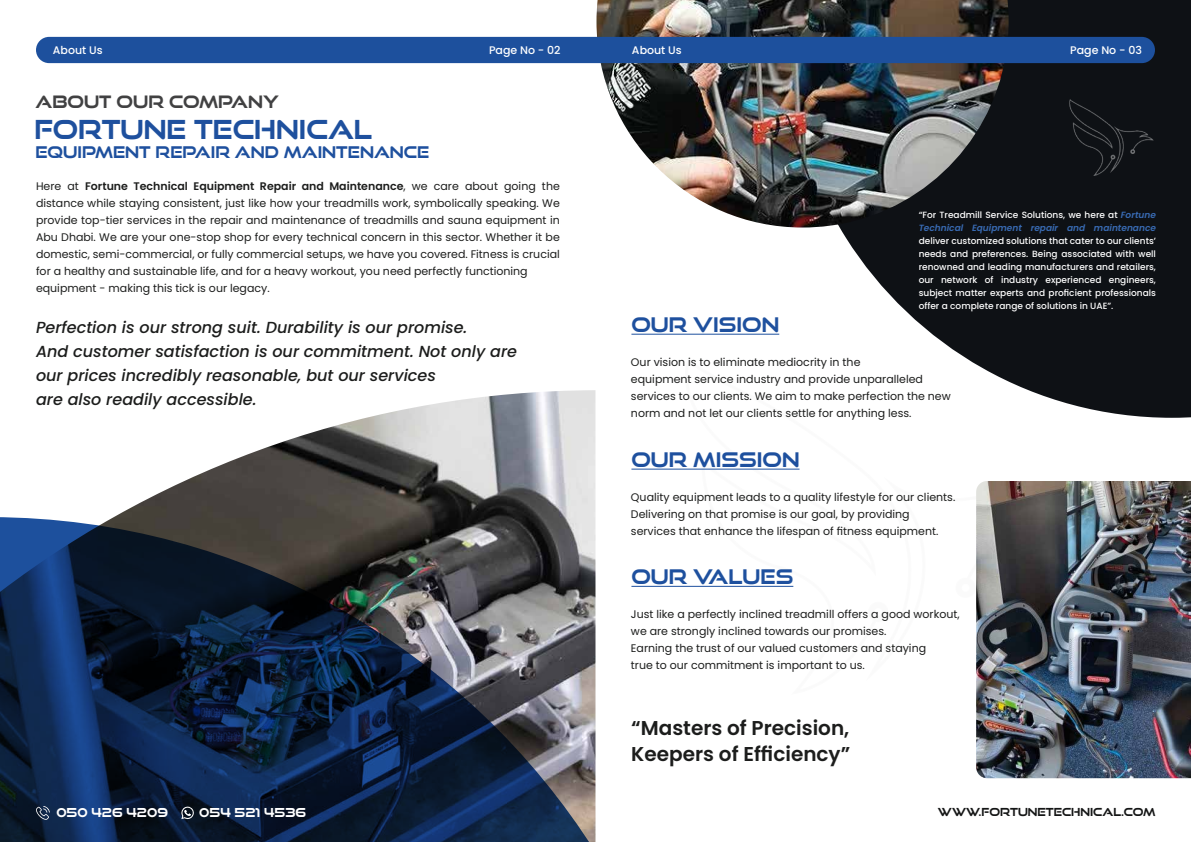
<style>
.page{position:relative;width:1191px;height:842px;background:#fff}
.page>*{position:absolute;margin:0;border:0;box-sizing:border-box;transform-origin:0 0}
.t1{font:700 26px "Good Times W00";color:#1e509e}
.t2{font:600 20px/26px "Poppins";color:#1c1d1c}
.t3{font:700 20px "Good Times W00";color:#1e509e}
.t4{font:700 17px "Good Times W00";color:#414142}
.t5{font:italic 500 16px/24px "Poppins";color:#1c1d1c}
.t6{font:700 16px "Good Times W00";color:#1e509e}
.t7{font:700 12.3px "Good Times W00";color:#fff}
.t8{font:11px/17px "Poppins";color:#1c1d1c}
.t9{font:500 11px "Poppins";color:#fff}
.t10{font:700 11px "Good Times W00";color:#151616}
.t11{font:500 9px/13px "Poppins";color:#fdfdfd;text-align:justify}
.t12{font:italic 600 9px/13px "Poppins";color:#386ab2}
.s1{font-weight:600}
.s2{font-weight:500;font-style:normal;color:#fdfdfd}
</style>
<div class="page">
<img style="left:114px;top:390px;width:481px;height:127px">
<hr style="left:631px;top:334px;width:148px;height:1px;background:#1e509e">
<svg style="left:0;top:517px;width:595px;height:325px;background:#27354c"></svg>
<svg style="left:840px;top:0;width:351px;height:418px;fill:#0e1115"></svg>
<img style="left:596px;top:0;width:412px;height:228px">
<hr style="left:631px;top:469px;width:168px;height:1px;background:#1e509e">
<hr style="left:631px;top:586px;width:162px;height:1px;background:#1e509e">
<svg style="left:36px;top:806px;width:14px;height:14px"></svg>
<svg style="left:181px;top:806px;width:13px;height:13px"></svg>
<div style="left:36px;top:37px;width:1119px;height:26px;background:#1d509d;border-radius:13px"></div>
<img style="left:976px;top:481px;width:215px;height:297px">
<img style="left:1055px;top:100px;width:100px;height:75px">
<p class="t9" style="left:53px;top:44px;width:51px">About Us</p>
<p class="t9" style="left:489px;top:44px;width:73px">Page No - 02</p>
<p class="t9" style="left:632px;top:44px;width:51px">About Us</p>
<p class="t9" style="left:1070px;top:44px;width:73px">Page No - 03</p>
<h3 class="t4" style="left:35px;top:91px;width:245px">ABOUT OUR COMPANY</h3>
<h1 class="t1" style="left:35px;top:113px;width:339px">FORTUNE TECHNICAL</h1>
<h3 class="t6" style="left:35px;top:142px;width:395px">EQUIPMENT REPAIR AND MAINTENANCE</h3>
<p class="t8" style="left:36px;top:178px;width:525px">Here at <span class="s1">Fortune Technical Equipment Repair and Maintenance</span>, we care about going the distance while staying consistent, just like how your treadmills work, symbolically speaking. We provide top-tier services in the repair and maintenance of treadmills and sauna equipment in Abu Dhabi. We are your one-stop shop for every technical concern in this sector. Whether it be domestic, semi-commercial, or fully commercial setups, we have you covered. Fitness is crucial for a healthy and sustainable life, and for a heavy workout, you need perfectly functioning equipment - making this tick is our legacy.</p>
<h3 class="t5" style="left:36px;top:315px;width:482px">Perfection is our strong suit. Durability is our promise.<br>And customer satisfaction is our commitment. Not only are our prices incredibly reasonable, but our services<br>are also readily accessible.</h3>
<h2 class="t3" style="left:631px;top:313px;width:149px">OUR VISION</h2>
<p class="t12" style="left:918px;top:208px;width:239px"><span class="s2">“For Treadmill Service Solutions, we here at</span> Fortune<br>Technical Equipment repair and maintenance</p>
<p class="t11" style="left:918px;top:234px;width:239px">deliver customized solutions that cater to our clients’ needs and preferences. Being associated with well renowned and leading manufacturers and retailers, our network of industry experienced engineers, subject matter experts and proficient professionals offer a complete range of solutions in UAE”.</p>
<p class="t8" style="left:631px;top:354px;width:321px">Our vision is to eliminate mediocrity in the<br>equipment service industry and provide unparalleled services to our clients. We aim to make perfection the new norm and not let our clients settle for anything less.</p>
<h2 class="t3" style="left:631px;top:448px;width:170px">OUR MISSION</h2>
<p class="t8" style="left:631px;top:489px;width:326px">Quality equipment leads to a quality lifestyle for our clients.<br>Delivering on that promise is our goal, by providing services that enhance the lifespan of fitness equipment.</p>
<h2 class="t3" style="left:631px;top:565px;width:163px">OUR VALUES</h2>
<p class="t8" style="left:631px;top:605px;width:330px">Just like a perfectly inclined treadmill offers a good workout, we are strongly inclined towards our promises.<br>Earning the trust of our valued customers and staying<br>true to our commitment is important to us.</p>
<h2 class="t2" style="left:631px;top:715px;width:220px">“Masters of Precision,<br>Keepers of Efficiency”</h2>
<p class="t7" style="left:56px;top:805px;width:113px">050 426 4209</p>
<p class="t7" style="left:199px;top:805px;width:108px">054 521 4536</p>
<p class="t10" style="left:938px;top:805px;width:219px">WWW.FORTUNETECHNICAL.COM</p>
</div>
